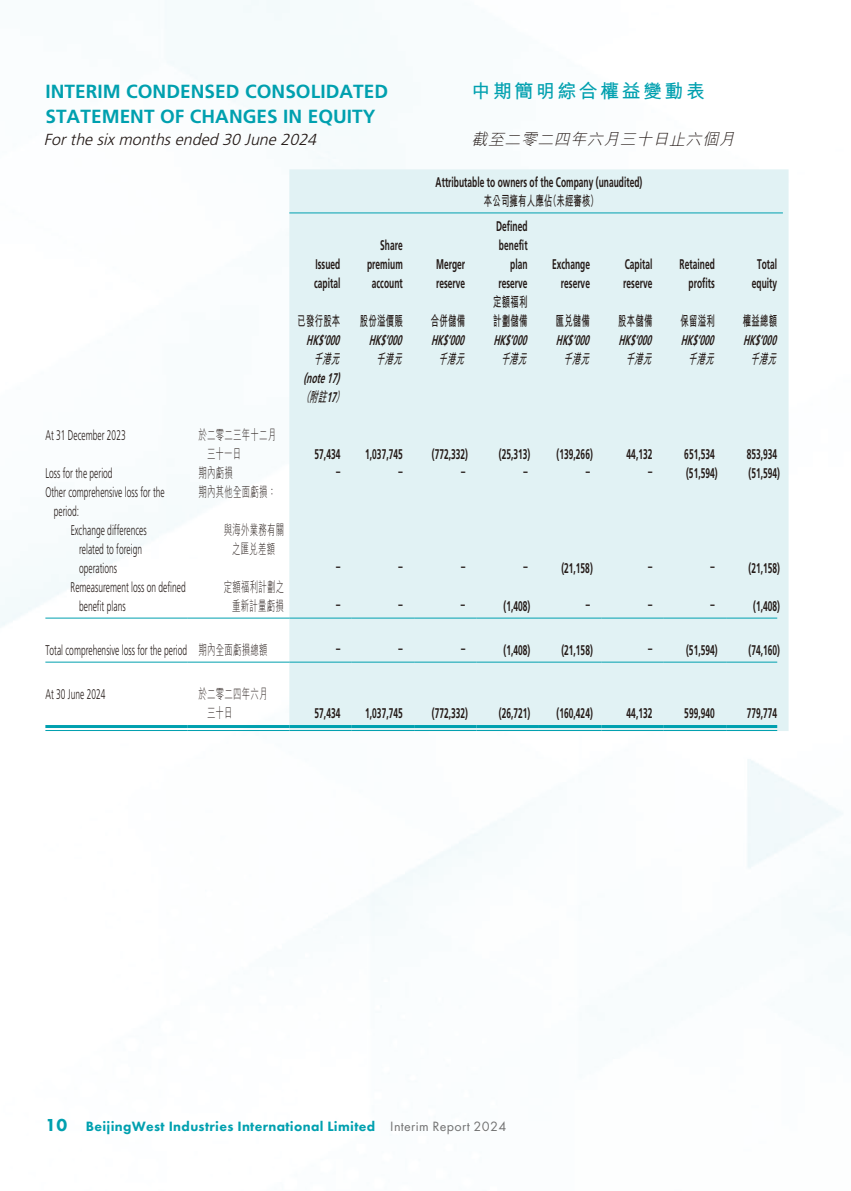
<style>
.page{position:relative;width:851px;height:1191px;background:#fff}
.page>*{position:absolute;margin:0;border:0;box-sizing:border-box;transform-origin:0 0}
.t1{font:700 19px/25px "Frutiger LT Pro";letter-spacing:.005em;color:#00a0af}
.t2{font:700 19px "M Hei HK";letter-spacing:.13em;color:#00a0af}
.t3{font:italic 300 16px "Frutiger LT Pro";color:#231916}
.t4{font:italic 300 16px "M Hei HK";color:#231916}
.t5{font:700 14px/19px "Frutiger LT Pro";letter-spacing:.005em;color:#231916;text-align:right;scale:.6 1}
.t6{font:300 14px/19px "Frutiger LT Pro";letter-spacing:.005em;color:#231916;scale:.6 1}
.t7{font:italic 700 14px "Frutiger LT Pro";color:#231916;scale:.6 1}
.t8{font:300 14px/19px "M Hei HK";letter-spacing:.03em;color:#231916;scale:.6 1}
.t9{font:800 14px "Futura PT";letter-spacing:.025em;color:#00a0af}
.t10{font:700 14px/19px "M Hei HK";letter-spacing:.03em;color:#231916;scale:.6 1}
.t11{font:italic 700 14px "M Hei HK";color:#231916;scale:.6 1}
.s1{font-family:"Frutiger LT Pro"}
.s2{font-family:"M Hei HK"}
.s3{font-size:18px}
.s4{font-weight:400;color:#727272}
</style>
<div class="page">
<img style="left:0;top:0;width:850px;height:1006px">
<div style="left:289px;top:169px;width:499px;height:562px;background:#e1f2f4"></div>
<hr style="left:289px;top:212px;width:493px;height:1px;background:#00a0af">
<hr style="left:45px;top:617px;width:142px;height:1px;background:#00a0af">
<hr style="left:187px;top:617px;width:102px;height:1px;background:#00a0af">
<hr style="left:289px;top:617px;width:62px;height:1px;background:#00a0af">
<hr style="left:351px;top:617px;width:63px;height:1px;background:#00a0af">
<hr style="left:414px;top:617px;width:62px;height:1px;background:#00a0af">
<hr style="left:476px;top:617px;width:63px;height:1px;background:#00a0af">
<hr style="left:539px;top:617px;width:62px;height:1px;background:#00a0af">
<hr style="left:601px;top:617px;width:62px;height:1px;background:#00a0af">
<hr style="left:663px;top:617px;width:63px;height:1px;background:#00a0af">
<hr style="left:726px;top:617px;width:51px;height:1px;background:#00a0af">
<hr style="left:45px;top:661px;width:142px;height:1px;background:#00a0af">
<hr style="left:187px;top:661px;width:102px;height:1px;background:#00a0af">
<hr style="left:289px;top:661px;width:62px;height:1px;background:#00a0af">
<hr style="left:351px;top:661px;width:63px;height:1px;background:#00a0af">
<hr style="left:414px;top:661px;width:62px;height:1px;background:#00a0af">
<hr style="left:476px;top:661px;width:63px;height:1px;background:#00a0af">
<hr style="left:539px;top:661px;width:62px;height:1px;background:#00a0af">
<hr style="left:601px;top:661px;width:62px;height:1px;background:#00a0af">
<hr style="left:663px;top:661px;width:63px;height:1px;background:#00a0af">
<hr style="left:726px;top:661px;width:51px;height:1px;background:#00a0af">
<hr style="left:45px;top:725px;width:142px;height:3px;background:#00a0af">
<hr style="left:45px;top:730px;width:142px;height:1px;background:#00a0af">
<hr style="left:187px;top:725px;width:102px;height:3px;background:#00a0af">
<hr style="left:187px;top:730px;width:102px;height:1px;background:#00a0af">
<hr style="left:289px;top:725px;width:62px;height:3px;background:#00a0af">
<hr style="left:289px;top:730px;width:62px;height:1px;background:#00a0af">
<hr style="left:351px;top:725px;width:63px;height:3px;background:#00a0af">
<hr style="left:351px;top:730px;width:63px;height:1px;background:#00a0af">
<hr style="left:414px;top:725px;width:62px;height:3px;background:#00a0af">
<hr style="left:414px;top:730px;width:62px;height:1px;background:#00a0af">
<hr style="left:476px;top:725px;width:63px;height:3px;background:#00a0af">
<hr style="left:476px;top:730px;width:63px;height:1px;background:#00a0af">
<hr style="left:539px;top:725px;width:62px;height:3px;background:#00a0af">
<hr style="left:539px;top:730px;width:62px;height:1px;background:#00a0af">
<hr style="left:601px;top:725px;width:62px;height:3px;background:#00a0af">
<hr style="left:601px;top:730px;width:62px;height:1px;background:#00a0af">
<hr style="left:663px;top:725px;width:63px;height:3px;background:#00a0af">
<hr style="left:663px;top:730px;width:63px;height:1px;background:#00a0af">
<hr style="left:726px;top:725px;width:51px;height:3px;background:#00a0af">
<hr style="left:726px;top:730px;width:51px;height:1px;background:#00a0af">
<h1 class="t1" style="left:45px;top:79px;width:344px">INTERIM CONDENSED CONSOLIDATED<br>STATEMENT OF CHANGES IN EQUITY</h1>
<p class="t3" style="left:44px;top:130px;width:278px">Forthe sixmonthsended 30 June 2024</p>
<p class="t5" style="left:314px;top:254px;width:45px;text-align:left">Issued capital</p>
<p class="t5" style="left:367px;top:235px;width:61px">Share premium account</p>
<h1 class="t2" style="left:471px;top:78px;width:235px">中期簡明綜合權益變動表</h1>
<p class="t4" style="left:471px;top:128px;width:269px">截至二零二四年六月三十日止六個月</p>
<p class="t5" style="left:435px;top:172px;width:346px">Attributable to owners of the Company (unaudited)</p>
<p class="t10" style="left:483px;top:190px;width:193px">本公司擁有人應佔（未經審核）</p>
<p class="t5" style="left:436px;top:254px;width:50px;text-align:left">Merger reserve</p>
<p class="t5" style="left:496px;top:216px;width:54px">Defined benefit plan reserve</p>
<p class="t5" style="left:552px;top:254px;width:65px">Exchange reserve</p>
<p class="t5" style="left:623px;top:254px;width:50px;text-align:left">Capital reserve</p>
<p class="t5" style="left:679px;top:254px;width:60px">Retained profits</p>
<p class="t5" style="left:751px;top:254px;width:44px;text-align:center">Total equity</p>
<p class="t10" style="left:297px;top:310px;width:73px">已發行股本</p>
<p class="t10" style="left:360px;top:310px;width:73px">股份溢價賬</p>
<p class="t10" style="left:431px;top:310px;width:59px">合併儲備</p>
<p class="t10" style="left:493px;top:291px;width:59px">定額福利計劃儲備</p>
<p class="t10" style="left:555px;top:310px;width:59px">匯兌儲備</p>
<p class="t10" style="left:618px;top:310px;width:59px">股本儲備</p>
<p class="t10" style="left:680px;top:310px;width:59px">保留溢利</p>
<p class="t10" style="left:742px;top:310px;width:59px">權益總額</p>
<p class="t6" style="left:45px;top:425px;width:135px">At 31 December 2023</p>
<p class="t8" style="left:207px;top:425px;width:117px;text-indent:-8px">於二零二三年十二月三十一日</p>
<p class="t7" style="left:306px;top:331px;width:63px">HK$’000</p>
<p class="t7" style="left:368px;top:331px;width:63px">HK$’000</p>
<p class="t7" style="left:431px;top:331px;width:63px">HK$’000</p>
<p class="t7" style="left:493px;top:331px;width:63px">HK$’000</p>
<p class="t7" style="left:556px;top:331px;width:63px">HK$’000</p>
<p class="t7" style="left:618px;top:331px;width:63px">HK$’000</p>
<p class="t7" style="left:680px;top:331px;width:63px">HK$’000</p>
<p class="t7" style="left:743px;top:331px;width:63px">HK$’000</p>
<p class="t11" style="left:313px;top:348px;width:51px">千港元</p>
<p class="t11" style="left:376px;top:348px;width:51px">千港元</p>
<p class="t11" style="left:438px;top:348px;width:51px">千港元</p>
<p class="t11" style="left:500px;top:348px;width:51px">千港元</p>
<p class="t11" style="left:563px;top:348px;width:51px">千港元</p>
<p class="t11" style="left:625px;top:348px;width:51px">千港元</p>
<p class="t11" style="left:687px;top:348px;width:51px">千港元</p>
<p class="t11" style="left:750px;top:348px;width:51px">千港元</p>
<p class="t7" style="left:303px;top:369px;width:67px">(note17)</p>
<p class="t11" style="left:301px;top:386px;width:79px">（附註<span class="s1">17</span>）</p>
<p class="t5" style="left:314px;top:444px;width:45px">57,434</p>
<p class="t5" style="left:365px;top:444px;width:64px">1,037,745</p>
<p class="t5" style="left:432px;top:444px;width:62px">(772,332)</p>
<p class="t5" style="left:499px;top:444px;width:54px">(25,313)</p>
<p class="t5" style="left:556px;top:444px;width:62px">(139,266)</p>
<p class="t5" style="left:626px;top:444px;width:45px">44,132</p>
<p class="t5" style="left:684px;top:444px;width:52px">651,534</p>
<p class="t5" style="left:746px;top:444px;width:52px">853,934</p>
<p class="t6" style="left:45px;top:463px;width:113px">Loss for the period</p>
<p class="t8" style="left:198px;top:463px;width:59px">期內虧損</p>
<p class="t5" style="left:336px;top:461px;width:8px">–</p>
<p class="t5" style="left:398px;top:461px;width:8px">–</p>
<p class="t5" style="left:461px;top:461px;width:8px">–</p>
<p class="t5" style="left:523px;top:461px;width:8px">–</p>
<p class="t5" style="left:585px;top:461px;width:8px">–</p>
<p class="t5" style="left:648px;top:461px;width:8px">–</p>
<p class="t5" style="left:686px;top:463px;width:54px">(51,594)</p>
<p class="t5" style="left:748px;top:463px;width:54px">(51,594)</p>
<p class="t6" style="left:54px;top:482px;width:186px;text-indent:-8px">Other comprehensive loss for the period:</p>
<p class="t8" style="left:198px;top:482px;width:131px">期內其他全面虧損：</p>
<p class="t6" style="left:79px;top:520px;width:114px;text-indent:-8px">Exchange differences related to foreign operations</p>
<p class="t8" style="left:224px;top:519px;width:102px;text-align:center">與海外業務有關之匯兌差額</p>
<p class="t5" style="left:336px;top:556px;width:8px">–</p>
<p class="t5" style="left:398px;top:556px;width:8px">–</p>
<p class="t5" style="left:461px;top:556px;width:8px">–</p>
<p class="t5" style="left:523px;top:556px;width:8px">–</p>
<p class="t5" style="left:561px;top:558px;width:54px">(21,158)</p>
<p class="t5" style="left:648px;top:556px;width:8px">–</p>
<p class="t5" style="left:710px;top:556px;width:8px">–</p>
<p class="t5" style="left:748px;top:558px;width:54px">(21,158)</p>
<p class="t6" style="left:79px;top:577px;width:179px;text-indent:-8px">Remeasurement loss on defined benefit plans</p>
<p class="t8" style="left:224px;top:576px;width:102px;text-align:center">定額福利計劃之重新計量虧損</p>
<p class="t5" style="left:336px;top:594px;width:8px">–</p>
<p class="t5" style="left:398px;top:594px;width:8px">–</p>
<p class="t5" style="left:461px;top:594px;width:8px">–</p>
<p class="t5" style="left:503px;top:596px;width:46px">(1,408)</p>
<p class="t5" style="left:585px;top:594px;width:8px">–</p>
<p class="t5" style="left:648px;top:594px;width:8px">–</p>
<p class="t5" style="left:710px;top:594px;width:8px">–</p>
<p class="t5" style="left:753px;top:596px;width:46px">(1,408)</p>
<p class="t6" style="left:45px;top:640px;width:371px">Total comprehensive loss for the period <span class="s2">期內全面虧損總額</span></p>
<p class="t5" style="left:336px;top:638px;width:8px">–</p>
<p class="t5" style="left:398px;top:638px;width:8px">–</p>
<p class="t5" style="left:461px;top:638px;width:8px">–</p>
<p class="t5" style="left:503px;top:640px;width:46px">(1,408)</p>
<p class="t5" style="left:561px;top:640px;width:54px">(21,158)</p>
<p class="t5" style="left:648px;top:638px;width:8px">–</p>
<p class="t5" style="left:686px;top:640px;width:54px">(51,594)</p>
<p class="t5" style="left:748px;top:640px;width:54px">(74,160)</p>
<p class="t6" style="left:45px;top:684px;width:102px">At 30 June 2024</p>
<p class="t8" style="left:207px;top:684px;width:102px;text-indent:-8px">於二零二四年六月三十日</p>
<p class="t5" style="left:314px;top:703px;width:45px">57,434</p>
<p class="t5" style="left:365px;top:703px;width:64px">1,037,745</p>
<p class="t5" style="left:432px;top:703px;width:62px">(772,332)</p>
<p class="t5" style="left:499px;top:703px;width:54px">(26,721)</p>
<p class="t5" style="left:556px;top:703px;width:62px">(160,424)</p>
<p class="t5" style="left:626px;top:703px;width:45px">44,132</p>
<p class="t5" style="left:684px;top:703px;width:52px">599,940</p>
<p class="t5" style="left:746px;top:703px;width:52px">779,774</p>
<p class="t9" style="left:45px;top:1117px;width:462px"><span class="s3">10</span> BeijingWest Industries International Limited <span class="s4">Interim Report 2024</span></p>
</div>
